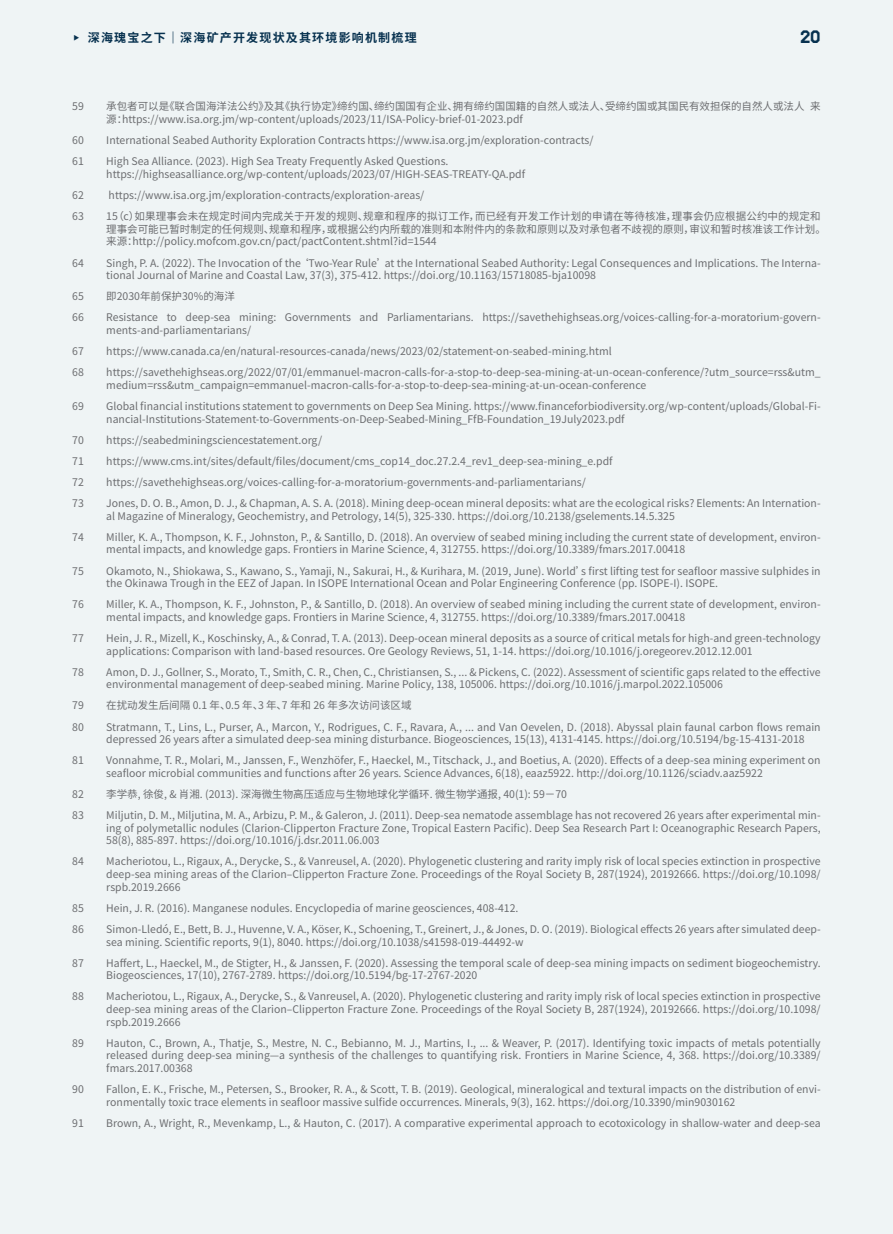
<style>
.page{position:relative;width:893px;height:1234px;background:#fff}
.page>*{position:absolute;margin:0;border:0;box-sizing:border-box;transform-origin:0 0}
.t1{font:18px "Sanctuary LC";color:#07314f}
.t2{font:700 12px "Noto Sans SC";letter-spacing:.1em;color:#07314f}
.t3{font:10.5px/12.6px "Noto Sans SC";color:#6c6d70}
.s1{font-size:6px}
</style>
<div class="page">
<div style="left:0;top:0;width:893px;height:1233px;background:#eff4f5"></div>
<p class="t2" style="left:73px;top:31px;width:345px"><span class="s1">▶</span> 深海瑰宝之下｜深海矿产开发现状及其环境影响机制梳理</p>
<h1 class="t1" style="left:800px;top:26px;width:22px">20</h1>
<p class="t3" style="left:72px;top:100px;width:13px">59</p>
<p class="t3" style="left:106px;top:100px;width:716px">承包者可以是《联合国海洋法公约》及其《执行协定》缔约国、缔约国国有企业、拥有缔约国国籍的自然人或法人、受缔约国或其国民有效担保的自然人或法人 来源：https://www.isa.org.jm/wp-content/uploads/2023/11/ISA-Policy-brief-01-2023.pdf</p>
<p class="t3" style="left:72px;top:134px;width:13px">60</p>
<p class="t3" style="left:106px;top:134px;width:489px">International Seabed Authority Exploration Contracts https://www.isa.org.jm/exploration-contracts/</p>
<p class="t3" style="left:72px;top:155px;width:13px">61</p>
<p class="t3" style="left:106px;top:155px;width:420px">High Sea Alliance. (2023). High Sea Treaty Frequently Asked Questions. https://highseasalliance.org/wp-content/uploads/2023/07/HIGH-SEAS-TREATY-QA.pdf</p>
<p class="t3" style="left:72px;top:189px;width:13px">62</p>
<p class="t3" style="left:109px;top:189px;width:317px">https://www.isa.org.jm/exploration-contracts/exploration-areas/</p>
<p class="t3" style="left:72px;top:210px;width:13px">63</p>
<p class="t3" style="left:106px;top:210px;width:721px">15（c）如果理事会未在规定时间内完成关于开发的规则、规章和程序的拟订工作，而已经有开发工作计划的申请在等待核准，理事会仍应根据公约中的规定和理事会可能已暂时制定的任何规则、规章和程序，或根据公约内所载的准则和本附件内的条款和原则以及对承包者不歧视的原则，审议和暂时核准该工作计划。来源：http://policy.mofcom.gov.cn/pact/pactContent.shtml?id=1544</p>
<p class="t3" style="left:72px;top:256px;width:13px">64</p>
<p class="t3" style="left:106px;top:256px;width:716px">Singh, P. A. (2022). The Invocation of the ‘Two-Year Rule’at the International Seabed Authority: Legal Consequences and Implications. The Interna&shy;tional Journal of Marine and Coastal Law, 37(3), 375-412. https://doi.org/10.1163/15718085-bja10098</p>
<p class="t3" style="left:72px;top:290px;width:13px">65</p>
<p class="t3" style="left:106px;top:290px;width:130px">即2030年前保护30%的海洋</p>
<p class="t3" style="left:72px;top:311px;width:13px">66</p>
<p class="t3" style="left:106px;top:311px;width:716px">Resistance to deep-sea mining: Governments and Parliamentarians. https://savethehighseas.org/voices-calling-for-a-moratorium-govern&shy;ments-and-parliamentarians/</p>
<p class="t3" style="left:72px;top:345px;width:13px">67</p>
<p class="t3" style="left:106px;top:345px;width:507px">https://www.canada.ca/en/natural-resources-canada/news/2023/02/statement-on-seabed-mining.html</p>
<p class="t3" style="left:72px;top:366px;width:13px">68</p>
<p class="t3" style="left:106px;top:366px;width:716px">https://savethehighseas.org/2022/07/01/emmanuel-macron-calls-for-a-stop-to-deep-sea-mining-at-un-ocean-conference/?utm_source=rss&amp;utm_ medium=rss&amp;utm_campaign=emmanuel-macron-calls-for-a-stop-to-deep-sea-mining-at-un-ocean-conference</p>
<p class="t3" style="left:72px;top:400px;width:13px">69</p>
<p class="t3" style="left:106px;top:400px;width:716px">Global financial institutions statement to governments on Deep Sea Mining. https://www.financeforbiodiversity.org/wp-content/uploads/Global-Fi&shy;nancial-Institutions-Statement-to-Governments-on-Deep-Seabed-Mining_FfB-Foundation_19July2023.pdf</p>
<p class="t3" style="left:72px;top:433px;width:13px">70</p>
<p class="t3" style="left:106px;top:433px;width:217px">https://seabedminingsciencestatement.org/</p>
<p class="t3" style="left:72px;top:455px;width:13px">71</p>
<p class="t3" style="left:106px;top:455px;width:508px">https://www.cms.int/sites/default/files/document/cms_cop14_doc.27.2.4_rev1_deep-sea-mining_e.pdf</p>
<p class="t3" style="left:72px;top:476px;width:13px">72</p>
<p class="t3" style="left:106px;top:476px;width:481px">https://savethehighseas.org/voices-calling-for-a-moratorium-governments-and-parliamentarians/</p>
<p class="t3" style="left:72px;top:497px;width:13px">73</p>
<p class="t3" style="left:106px;top:497px;width:716px">Jones, D. O. B., Amon, D. J., &amp; Chapman, A. S. A. (2018). Mining deep-ocean mineral deposits: what are the ecological risks? Elements: An Internation&shy;al Magazine of Mineralogy, Geochemistry, and Petrology, 14(5), 325-330. https://doi.org/10.2138/gselements.14.5.325</p>
<p class="t3" style="left:72px;top:530px;width:13px">74</p>
<p class="t3" style="left:106px;top:530px;width:716px">Miller, K. A., Thompson, K. F., Johnston, P., &amp; Santillo, D. (2018). An overview of seabed mining including the current state of development, environ&shy;mental impacts, and knowledge gaps. Frontiers in Marine Science, 4, 312755. https://doi.org/10.3389/fmars.2017.00418</p>
<p class="t3" style="left:72px;top:564px;width:13px">75</p>
<p class="t3" style="left:106px;top:564px;width:716px">Okamoto, N., Shiokawa, S., Kawano, S., Yamaji, N., Sakurai, H., &amp; Kurihara, M. (2019, June). World’s first lifting test for seafloor massive sulphides in the Okinawa Trough in the EEZ of Japan. In ISOPE International Ocean and Polar Engineering Conference (pp. ISOPE-I). ISOPE.</p>
<p class="t3" style="left:72px;top:598px;width:13px">76</p>
<p class="t3" style="left:106px;top:598px;width:716px">Miller, K. A., Thompson, K. F., Johnston, P., &amp; Santillo, D. (2018). An overview of seabed mining including the current state of development, environ&shy;mental impacts, and knowledge gaps. Frontiers in Marine Science, 4, 312755. https://doi.org/10.3389/fmars.2017.00418</p>
<p class="t3" style="left:72px;top:632px;width:13px">77</p>
<p class="t3" style="left:106px;top:632px;width:716px">Hein, J. R., Mizell, K., Koschinsky, A., &amp; Conrad, T. A. (2013). Deep-ocean mineral deposits as a source of critical metals for high-and green-technology applications: Comparison with land-based resources. Ore Geology Reviews, 51, 1-14. https://doi.org/10.1016/j.oregeorev.2012.12.001</p>
<p class="t3" style="left:72px;top:665px;width:13px">78</p>
<p class="t3" style="left:106px;top:665px;width:716px">Amon, D. J., Gollner, S., Morato, T., Smith, C. R., Chen, C., Christiansen, S., ... &amp; Pickens, C. (2022). Assessment of scientific gaps related to the effective environmental management of deep-seabed mining. Marine Policy, 138, 105006. https://doi.org/10.1016/j.marpol.2022.105006</p>
<p class="t3" style="left:72px;top:699px;width:13px">79</p>
<p class="t3" style="left:106px;top:699px;width:307px">在扰动发生后间隔 0.1 年、0.5 年、3 年、7 年和 26 年多次访问该区域</p>
<p class="t3" style="left:72px;top:720px;width:13px">80</p>
<p class="t3" style="left:106px;top:720px;width:716px">Stratmann, T., Lins, L., Purser, A., Marcon, Y., Rodrigues, C. F., Ravara, A., ... and Van Oevelen, D. (2018). Abyssal plain faunal carbon flows remain depressed 26 years after a simulated deep-sea mining disturbance. Biogeosciences, 15(13), 4131-4145. https://doi.org/10.5194/bg-15-4131-2018</p>
<p class="t3" style="left:72px;top:754px;width:13px">81</p>
<p class="t3" style="left:106px;top:754px;width:716px">Vonnahme, T. R., Molari, M., Janssen, F., Wenzhöfer, F., Haeckel, M., Titschack, J., and Boetius, A. (2020). Effects of a deep-sea mining experiment on seafloor microbial communities and functions after 26 years. Science Advances, 6(18), eaaz5922. http://doi.org/10.1126/sciadv.aaz5922</p>
<p class="t3" style="left:72px;top:787px;width:13px">82</p>
<p class="t3" style="left:106px;top:787px;width:462px">李学恭, 徐俊, &amp; 肖湘. (2013). 深海微生物高压适应与生物地球化学循环. 微生物学通报, 40(1): 59−70</p>
<p class="t3" style="left:72px;top:809px;width:13px">83</p>
<p class="t3" style="left:106px;top:809px;width:716px;text-align:justify">Miljutin, D. M., Miljutina, M. A., Arbizu, P. M., &amp; Galeron, J. (2011). Deep-sea nematode assemblage has not recovered 26 years after experimental min&shy;ing of polymetallic nodules (Clarion-Clipperton Fracture Zone, Tropical Eastern Pacific). Deep Sea Research Part I: Oceanographic Research Papers, 58(8), 885-897. https://doi.org/10.1016/j.dsr.2011.06.003</p>
<p class="t3" style="left:72px;top:855px;width:13px">84</p>
<p class="t3" style="left:106px;top:855px;width:716px;text-align:justify">Macheriotou, L., Rigaux, A., Derycke, S., &amp; Vanreusel, A. (2020). Phylogenetic clustering and rarity imply risk of local species extinction in prospective deep-sea mining areas of the Clarion–Clipperton Fracture Zone. Proceedings of the Royal Society B, 287(1924), 20192666. https://doi.org/10.1098/ rspb.2019.2666</p>
<p class="t3" style="left:72px;top:901px;width:13px">85</p>
<p class="t3" style="left:106px;top:901px;width:414px">Hein, J. R. (2016). Manganese nodules. Encyclopedia of marine geosciences, 408-412.</p>
<p class="t3" style="left:72px;top:922px;width:13px">86</p>
<p class="t3" style="left:106px;top:922px;width:716px">Simon-Lledó, E., Bett, B. J., Huvenne, V. A., Köser, K., Schoening, T., Greinert, J., &amp; Jones, D. O. (2019). Biological effects 26 years after simulated deep&shy;sea mining. Scientific reports, 9(1), 8040. https://doi.org/10.1038/s41598-019-44492-w</p>
<p class="t3" style="left:72px;top:956px;width:13px">87</p>
<p class="t3" style="left:106px;top:956px;width:716px">Haffert, L., Haeckel, M., de Stigter, H., &amp; Janssen, F. (2020). Assessing the temporal scale of deep-sea mining impacts on sediment biogeochemistry.<br>Biogeosciences, 17(10), 2767-2789. https://doi.org/10.5194/bg-17-2767-2020</p>
<p class="t3" style="left:72px;top:990px;width:13px">88</p>
<p class="t3" style="left:106px;top:990px;width:716px;text-align:justify">Macheriotou, L., Rigaux, A., Derycke, S., &amp; Vanreusel, A. (2020). Phylogenetic clustering and rarity imply risk of local species extinction in prospective deep-sea mining areas of the Clarion–Clipperton Fracture Zone. Proceedings of the Royal Society B, 287(1924), 20192666. https://doi.org/10.1098/ rspb.2019.2666</p>
<p class="t3" style="left:72px;top:1036px;width:13px">89</p>
<p class="t3" style="left:106px;top:1036px;width:716px;text-align:justify">Hauton, C., Brown, A., Thatje, S., Mestre, N. C., Bebianno, M. J., Martins, I., ... &amp; Weaver, P. (2017). Identifying toxic impacts of metals potentially released during deep-sea mining—a synthesis of the challenges to quantifying risk. Frontiers in Marine Science, 4, 368. https://doi.org/10.3389/ fmars.2017.00368</p>
<p class="t3" style="left:72px;top:1082px;width:13px">90</p>
<p class="t3" style="left:106px;top:1082px;width:716px">Fallon, E. K., Frische, M., Petersen, S., Brooker, R. A., &amp; Scott, T. B. (2019). Geological, mineralogical and textural impacts on the distribution of envi&shy;ronmentally toxic trace elements in seafloor massive sulfide occurrences. Minerals, 9(3), 162. https://doi.org/10.3390/min9030162</p>
<p class="t3" style="left:72px;top:1116px;width:13px">91</p>
<p class="t3" style="left:106px;top:1116px;width:716px">Brown, A., Wright, R., Mevenkamp, L., &amp; Hauton, C. (2017). A comparative experimental approach to ecotoxicology in shallow-water and deep-sea</p>
</div>
